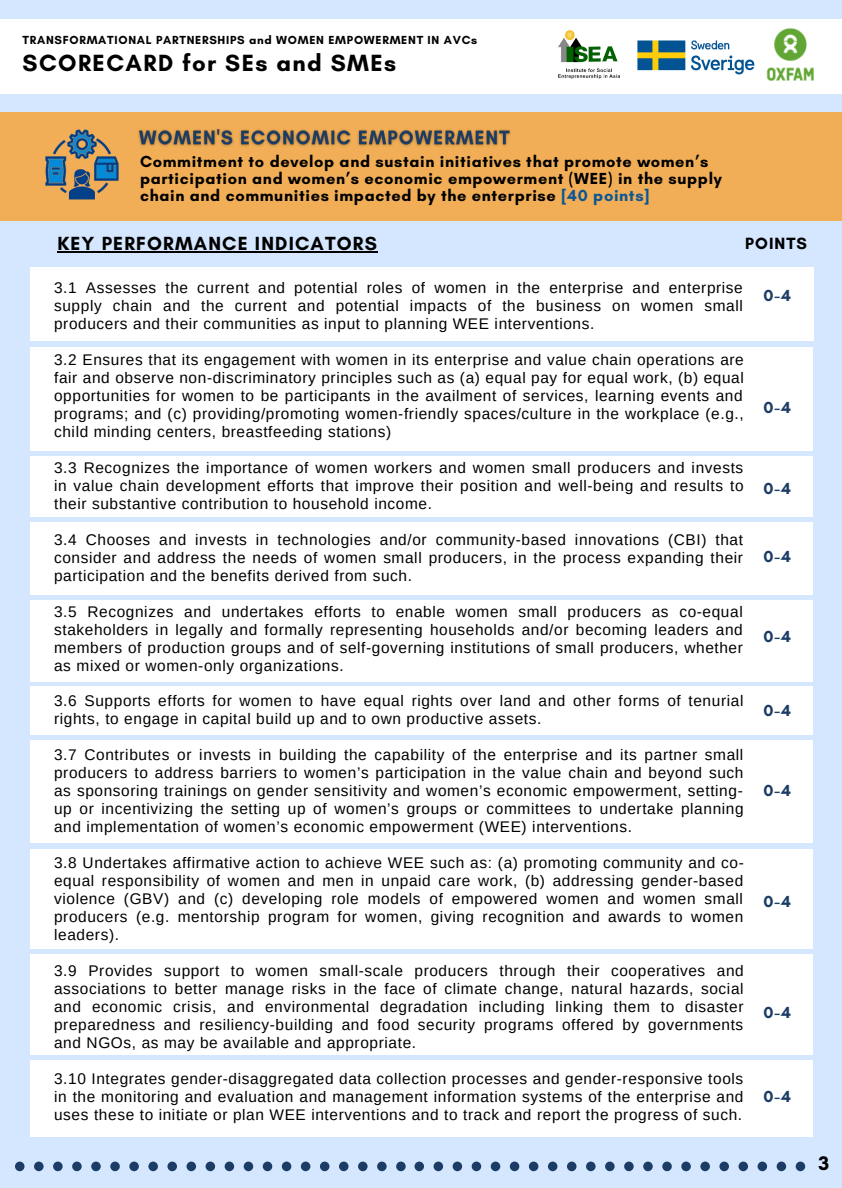
<style>
.page{position:relative;width:842px;height:1188px;background:#d4e7ff}
.page>*{position:absolute;margin:0;border:0;box-sizing:border-box;transform-origin:0 0}
.t1{font:700 23.8px "Glacial Indifference";letter-spacing:.06em;color:#000}
.t2{font:700 20px "Glacial Indifference";color:#000}
.t3{font:700 19.4px "Glacial Indifference";letter-spacing:.06em;color:#000}
.t4{font:700 16.6px "Glacial Indifference";letter-spacing:.06em;color:#000}
.t5{font:700 16.4px/17.2px "Glacial Indifference";letter-spacing:.04em;color:#000}
.t6{font:700 16.4px "Glacial Indifference";color:#1b3c65}
.t7{font:15.4px/18px "Arimo";letter-spacing:.04em;color:#000;text-align:justify}
.t8{font:700 12px "Glacial Indifference";letter-spacing:.06em;color:#000}
.s1{color:#0b5694}
</style>
<div class="page">
<div style="left:0;top:19px;width:842px;height:74px;background:#fff"></div>
<img style="left:558px;top:30px;width:62px;height:49px">
<img style="left:637px;top:40px;width:118px;height:35px">
<img style="left:766px;top:28px;width:48px;height:53px">
<div style="left:30px;top:1061px;width:782px;height:76px;background:#fff"></div>
<svg style="left:15px;top:1162px;width:390px;height:9px"></svg>
<svg style="left:414px;top:1162px;width:391px;height:9px"></svg>
<hr style="left:57px;top:251px;width:321px;height:1px;background:#000">
<div style="left:30px;top:347px;width:782px;height:103px;background:#fff"></div>
<div style="left:30px;top:268px;width:784px;height:73px;background:#fff"></div>
<div style="left:30px;top:457px;width:782px;height:60px;background:#fff"></div>
<div style="left:30px;top:523px;width:782px;height:72px;background:#fff"></div>
<div style="left:30px;top:741px;width:782px;height:102px;background:#fff"></div>
<div style="left:30px;top:600px;width:782px;height:81px;background:#fff"></div>
<div style="left:30px;top:687px;width:782px;height:48px;background:#fff"></div>
<div style="left:30px;top:849px;width:782px;height:99px;background:#fff"></div>
<div style="left:30px;top:954px;width:782px;height:101px;background:#fff"></div>
<div style="left:0;top:113px;width:842px;height:108px;background:#f1ae56"></div>
<img style="left:138px;top:129px;width:373px;height:18px">
<img style="left:45px;top:129px;width:74px;height:71px">
<p class="t8" style="left:23px;top:33px;width:456px">TRANSFORMATIONAL PARTNERSHIPS and WOMEN EMPOWERMENT IN AVCs</p>
<h1 class="t1" style="left:23px;top:48px;width:375px">SCORECARD for SEs and SMEs</h1>
<p class="t5" style="left:140px;top:153px;width:583px">Commitment to develop and sustain initiatives that promote women’s participation and women’s economic empowerment (WEE) in the supply chain and communities impacted by the enterprise <span class="s1">[40 points]</span></p>
<p class="t3" style="left:57px;top:232px;width:321px">KEY PERFORMANCE INDICATORS</p>
<p class="t4" style="left:745px;top:233px;width:63px">POINTS</p>
<p class="t7" style="left:54px;top:279px;width:690px">3.1 Assesses the current and potential roles of women in the enterprise and enterprise supply chain and the current and potential impacts of the business on women small producers and their communities as input to planning WEE interventions.</p>
<p class="t7" style="left:54px;top:351px;width:691px">3.2 Ensures that its engagement with women in its enterprise and value chain operations are fair and observe non-discriminatory principles such as (a) equal pay for equal work, (b) equal opportunities for women to be participants in the availment of services, learning events and programs; and (c) providing/promoting women-friendly spaces/culture in the workplace (e.g., child minding centers, breastfeeding stations)</p>
<p class="t7" style="left:54px;top:458px;width:691px">3.3 Recognizes the importance of women workers and women small producers and invests in value chain development efforts that improve their position and well-being and results to their substantive contribution to household income.</p>
<p class="t7" style="left:54px;top:530px;width:690px">3.4 Chooses and invests in technologies and/or community-based innovations (CBI) that consider and address the needs of women small producers, in the process expanding their participation and the benefits derived from such.</p>
<p class="t7" style="left:54px;top:602px;width:690px">3.5 Recognizes and undertakes efforts to enable women small producers as co-equal stakeholders in legally and formally representing households and/or becoming leaders and members of production groups and of self-governing institutions of small producers, whether as mixed or women-only organizations.</p>
<p class="t7" style="left:54px;top:692px;width:690px">3.6 Supports efforts for women to have equal rights over land and other forms of tenurial rights, to engage in capital build up and to own productive assets.</p>
<p class="t7" style="left:54px;top:746px;width:691px">3.7 Contributes or invests in building the capability of the enterprise and its partner small producers to address barriers to women’s participation in the value chain and beyond such as sponsoring trainings on gender sensitivity and women’s economic empowerment, setting&shy;up or incentivizing the setting up of women’s groups or committees to undertake planning and implementation of women’s economic empowerment (WEE) interventions.</p>
<p class="t7" style="left:54px;top:854px;width:691px">3.8 Undertakes affirmative action to achieve WEE such as: (a) promoting community and co&shy;equal responsibility of women and men in unpaid care work, (b) addressing gender-based violence (GBV) and (c) developing role models of empowered women and women small producers (e.g. mentorship program for women, giving recognition and awards to women leaders).</p>
<p class="t7" style="left:54px;top:962px;width:691px">3.9 Provides support to women small-scale producers through their cooperatives and associations to better manage risks in the face of climate change, natural hazards, social and economic crisis, and environmental degradation including linking them to disaster preparedness and resiliency-building and food security programs offered by governments and NGOs, as may be available and appropriate.</p>
<p class="t7" style="left:54px;top:1070px;width:690px">3.10 Integrates gender-disaggregated data collection processes and gender-responsive tools in the monitoring and evaluation and management information systems of the enterprise and uses these to initiate or plan WEE interventions and to track and report the progress of such.</p>
<p class="t6" style="left:763px;top:286px;width:29px">0-4</p>
<p class="t6" style="left:763px;top:397px;width:29px">0-4</p>
<p class="t6" style="left:763px;top:479px;width:29px">0-4</p>
<p class="t6" style="left:763px;top:546px;width:29px">0-4</p>
<p class="t6" style="left:763px;top:626px;width:29px">0-4</p>
<p class="t6" style="left:763px;top:700px;width:29px">0-4</p>
<p class="t6" style="left:763px;top:780px;width:29px">0-4</p>
<p class="t6" style="left:763px;top:891px;width:29px">0-4</p>
<p class="t6" style="left:763px;top:1003px;width:29px">0-4</p>
<p class="t6" style="left:763px;top:1087px;width:29px">0-4</p>
<p class="t2" style="left:818px;top:1151px;width:12px">3</p>
</div>
